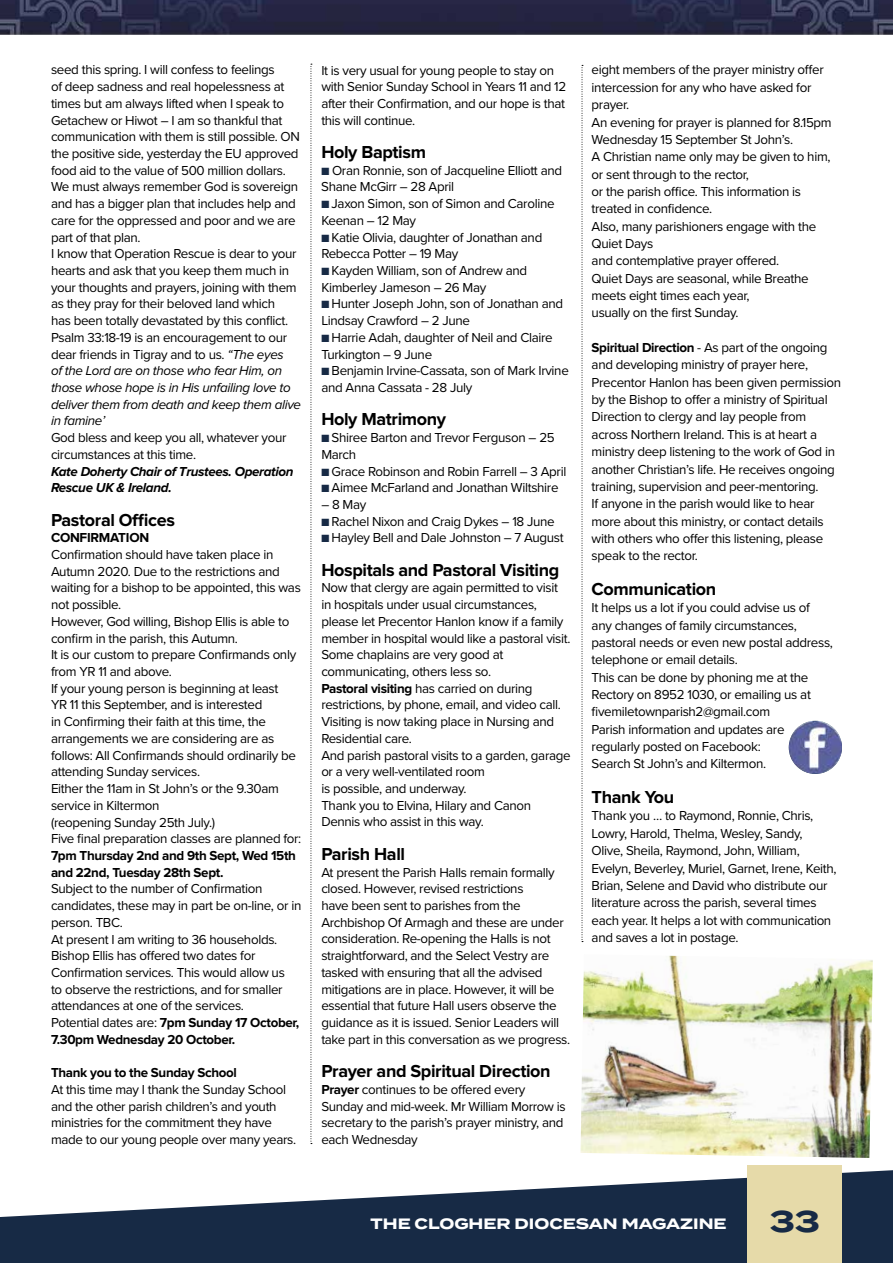
<style>
.page{position:relative;width:893px;height:1263px;background:#fff}
.page>*{position:absolute;margin:0;border:0;box-sizing:border-box;transform-origin:0 0}
.t1{font:700 30px "Termina";color:#172a45}
.t2{font:700 18px "Proxima Nova";letter-spacing:-.02em;color:#000}
.t3{font:700 15px "Termina";color:#fff}
.t4{font:13.5px/16.6px "Proxima Nova";letter-spacing:-.025em;color:#000}
.t5{font:700 13.5px/16.6px "Proxima Nova";letter-spacing:-.025em;color:#000}
.t6{font:italic 700 13.5px/16.6px "Proxima Nova";letter-spacing:-.025em;color:#000}
.s1{font-style:italic}
.s2{font-weight:700}
.s3{color:#172a45}
</style>
<div class="page">
<img style="left:580px;top:955px;width:293px;height:203px">
<img style="left:789px;top:721px;width:53px;height:53px">
<svg style="left:311px;top:64px;width:1px;height:1080px"></svg>
<svg style="left:582px;top:65px;width:1px;height:877px"></svg>
<svg style="left:0;top:1169px;width:893px;height:94px;fill:#172a45"></svg>
<img style="left:0;top:0;width:893px;height:34px">
<div style="left:748px;top:1165px;width:94px;height:98px;background:#e6daa9"></div>
<p class="t4" style="left:51px;top:61px;width:252px">seed this spring. I will confess to feelings<br>of deep sadness and real hopelessness at times but am always lifted when I speak to Getachew or Hiwot – I am so thankful that communication with them is still possible. ON the positive side, yesterday the EU approved food aid to the value of 500 million dollars.<br>We must always remember God is sovereign and has a bigger plan that includes help and care for the oppressed and poor and we are part of that plan.<br>I know that Operation Rescue is dear to your hearts and ask that you keep them much in your thoughts and prayers, joining with them as they pray for their beloved land which<br>has been totally devastated by this conflict.<br>Psalm 33:18-19 is an encouragement to our dear friends in Tigray and to us. <span class="s1">“The eyes<br>of the Lord are on those who fear Him, on those whose hope is in His unfailing love to deliver them from death and keep them alive in famine’</span></p>
<p class="t4" style="left:51px;top:429px;width:237px">God bless and keep you all, whatever your circumstances at this time.</p>
<p class="t6" style="left:51px;top:463px;width:244px">Kate Doherty Chair of Trustees. Operation<br>Rescue UK &amp; Ireland.</p>
<h2 class="t2" style="left:51px;top:511px;width:126px">Pastoral Offices</h2>
<p class="t5" style="left:51px;top:530px;width:100px">CONFIRMATION</p>
<p class="t4" style="left:51px;top:546px;width:252px">Confirmation should have taken place in Autumn 2020. Due to the restrictions and waiting for a bishop to be appointed, this was not possible.<br>However, God willing, Bishop Ellis is able to confirm in the parish, this Autumn.<br>It is our custom to prepare Confirmands only from YR 11 and above.<br>If your young person is beginning at least<br>YR 11 this September, and is interested<br>in Confirming their faith at this time, the arrangements we are considering are as follows: All Confirmands should ordinarily be attending Sunday services.<br>Either the 11am in St John’s or the 9.30am service in Kiltermon<br>(reopening Sunday 25th July.)<br>Five final preparation classes are planned for:</p>
<p class="t5" style="left:51px;top:848px;width:247px">7pm Thursday 2nd and 9th Sept, Wed 15th and 22nd, Tuesday 28th Sept.</p>
<p class="t4" style="left:51px;top:880px;width:252px">Subject to the number of Confirmation candidates, these may in part be on-line, or in person. TBC.<br>At present I am writing to 36 households.<br>Bishop Ellis has offered two dates for Confirmation services. This would allow us<br>to observe the restrictions, and for smaller attendances at one of the services.<br>Potential dates are: <span class="s2">7pm Sunday 17 October, 7.30pm Wednesday 20 October.</span></p>
<p class="t5" style="left:51px;top:1065px;width:187px">Thank you to the Sunday School</p>
<p class="t4" style="left:51px;top:1080px;width:247px">At this time may I thank the Sunday School and the other parish children’s and youth ministries for the commitment they have made to our young people over many years.</p>
<p class="t4" style="left:321px;top:61px;width:246px">It is very usual for young people to stay on with Senior Sunday School in Years 11 and 12 after their Confirmation, and our hope is that this will continue.</p>
<h2 class="t2" style="left:321px;top:144px;width:106px">Holy Baptism</h2>
<p class="t4" style="left:321px;top:161px;width:242px"><span class="s3">■</span> Oran Ronnie, son of Jacqueline Elliott and<br>Shane McGirr – 28 April</p>
<p class="t4" style="left:321px;top:195px;width:235px"><span class="s3">■</span> Jaxon Simon, son of Simon and Caroline<br>Keenan – 12 May</p>
<p class="t4" style="left:321px;top:228px;width:223px"><span class="s3">■</span> Katie Olivia, daughter of Jonathan and<br>Rebecca Potter – 19 May</p>
<p class="t4" style="left:321px;top:262px;width:207px"><span class="s3">■</span> Kayden William, son of Andrew and<br>Kimberley Jameson – 26 May</p>
<p class="t4" style="left:321px;top:295px;width:243px"><span class="s3">■</span> Hunter Joseph John, son of Jonathan and<br>Lindsay Crawford – 2 June</p>
<p class="t4" style="left:321px;top:328px;width:233px"><span class="s3">■</span> Harrie Adah, daughter of Neil and Claire<br>Turkington – 9 June</p>
<p class="t4" style="left:321px;top:362px;width:249px"><span class="s3">■</span> Benjamin Irvine-Cassata, son of Mark Irvine and Anna Cassata - 28 July</p>
<h2 class="t2" style="left:321px;top:411px;width:126px">Holy Matrimony</h2>
<p class="t4" style="left:321px;top:429px;width:235px"><span class="s3">■</span> Shiree Barton and Trevor Ferguson – 25<br>March</p>
<p class="t4" style="left:321px;top:462px;width:247px"><span class="s3">■</span> Grace Robinson and Robin Farrell – 3 April</p>
<p class="t4" style="left:321px;top:479px;width:239px"><span class="s3">■</span> Aimee McFarland and Jonathan Wiltshire</p>
<p class="t4" style="left:321px;top:495px;width:46px">– 8 May</p>
<p class="t4" style="left:321px;top:512px;width:235px"><span class="s3">■</span> Rachel Nixon and Craig Dykes – 18 June</p>
<p class="t4" style="left:321px;top:529px;width:244px"><span class="s3">■</span> Hayley Bell and Dale Johnston – 7 August</p>
<h2 class="t2" style="left:321px;top:561px;width:240px">Hospitals and Pastoral Visiting</h2>
<p class="t4" style="left:321px;top:579px;width:251px">Now that clergy are again permitted to visit in hospitals under usual circumstances, please let Precentor Hanlon know if a family member in hospital would like a pastoral visit.<br>Some chaplains are very good at communicating, others less so.<br><span class="s2">Pastoral visiting</span> has carried on during restrictions, by phone, email, and video call.<br>Visiting is now taking place in Nursing and Residential care.<br>And parish pastoral visits to a garden, garage or a very well-ventilated room<br>is possible, and underway.<br>Thank you to Elvina, Hilary and Canon Dennis who assist in this way.</p>
<h2 class="t2" style="left:321px;top:846px;width:85px">Parish Hall</h2>
<p class="t4" style="left:321px;top:863px;width:250px">At present the Parish Halls remain formally closed. However, revised restrictions<br>have been sent to parishes from the Archbishop Of Armagh and these are under consideration. Re-opening the Halls is not straightforward, and the Select Vestry are tasked with ensuring that all the advised mitigations are in place. However, it will be essential that future Hall users observe the guidance as it is issued. Senior Leaders will take part in this conversation as we progress.</p>
<h2 class="t2" style="left:321px;top:1063px;width:231px">Prayer and Spiritual Direction</h2>
<p class="t4" style="left:321px;top:1080px;width:246px"><span class="s2">Prayer</span> continues to be offered every Sunday and mid-week. Mr William Morrow is secretary to the parish’s prayer ministry, and each Wednesday</p>
<p class="t4" style="left:592px;top:61px;width:242px;line-height:17.4px">eight members of the prayer ministry offer intercession for any who have asked for prayer.<br>An evening for prayer is planned for 8.15pm<br>Wednesday 15 September St John’s.<br>A Christian name only may be given to him, or sent through to the rector,<br>or the parish office. This information is treated in confidence.<br>Also, many parishioners engage with the<br>Quiet Days<br>and contemplative prayer offered.<br>Quiet Days are seasonal, while Breathe meets eight times each year,<br>usually on the first Sunday.</p>
<p class="t4" style="left:592px;top:338px;width:251px;line-height:17.4px"><span class="s2">Spiritual Direction</span> - As part of the ongoing and developing ministry of prayer here, Precentor Hanlon has been given permission by the Bishop to offer a ministry of Spiritual Direction to clergy and lay people from across Northern Ireland. This is at heart a ministry deep listening to the work of God in another Christian’s life. He receives ongoing training, supervision and peer-mentoring.<br>If anyone in the parish would like to hear more about this ministry, or contact details with others who offer this listening, please speak to the rector.</p>
<h2 class="t2" style="left:592px;top:581px;width:126px">Communication</h2>
<p class="t4" style="left:592px;top:598px;width:243px;line-height:17.4px">It helps us a lot if you could advise us of any changes of family circumstances, pastoral needs or even new postal address, telephone or email details.<br>This can be done by phoning me at the Rectory on 8952 1030, or emailing us at fivemiletownparish2@gmail.com<br>Parish information and updates are regularly posted on Facebook:<br>Search St John’s and Kiltermon.</p>
<h2 class="t2" style="left:592px;top:789px;width:84px">Thank You</h2>
<p class="t4" style="left:592px;top:807px;width:246px;line-height:17.4px">Thank you … to Raymond, Ronnie, Chris, Lowry, Harold, Thelma, Wesley, Sandy, Olive, Sheila, Raymond, John, William, Evelyn, Beverley, Muriel, Garnet, Irene, Keith, Brian, Selene and David who distribute our literature across the parish, several times each year. It helps a lot with communication and saves a lot in postage.</p>
<p class="t3" style="left:371px;top:1212px;width:358px">THE CLOGHER DIOCESAN MAGAZINE</p>
<h1 class="t1" style="left:770px;top:1199px;width:52px">33</h1>
</div>
